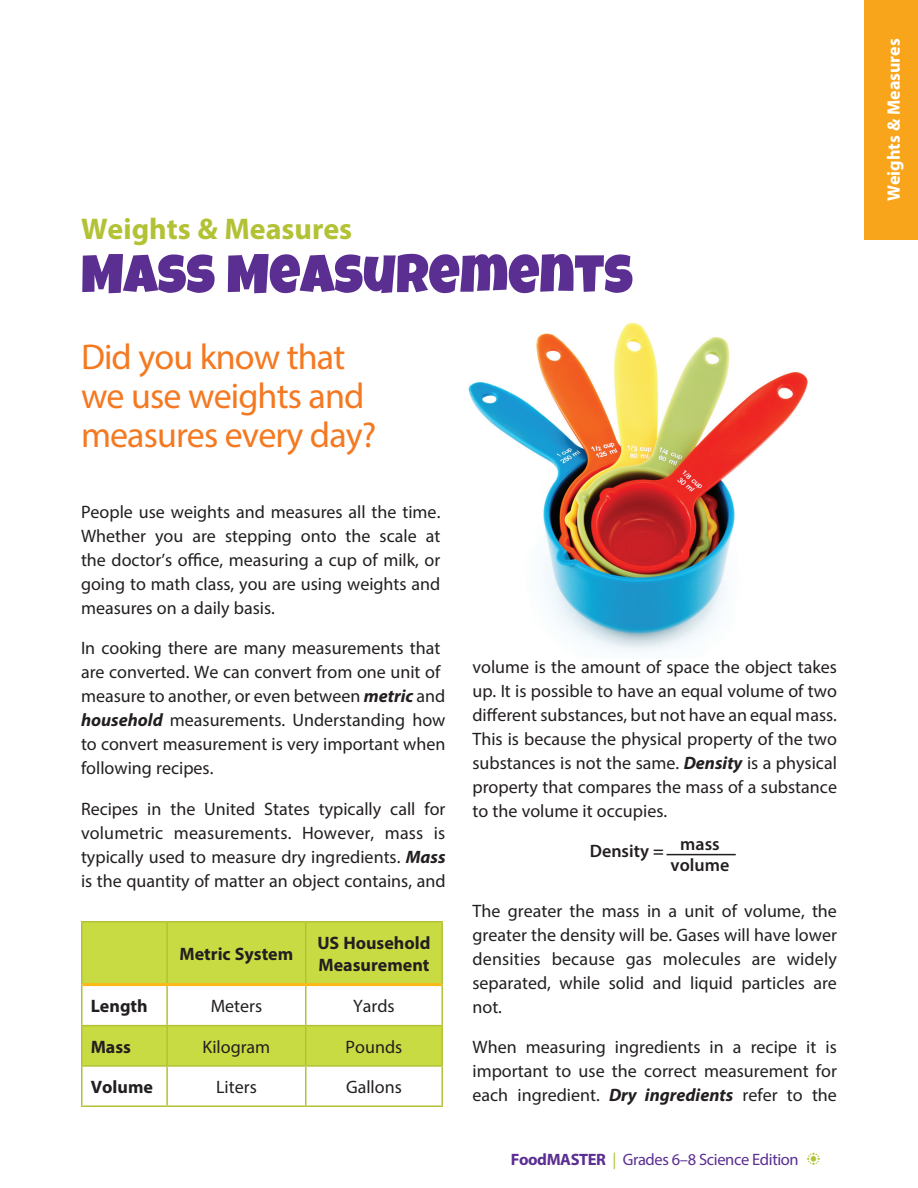
<style>
.page{position:relative;width:918px;height:1188px;background:#fff}
.page>*{position:absolute;margin:0;border:0;box-sizing:border-box;transform-origin:0 0}
.Chapter_Title{font:54px "Luckiest Guy";color:#5b2e91}
.Intro_Question{font:36px/39px "Myriad Pro";letter-spacing:-.025em;color:#f47921}
.Chapter{font:700 30px "Myriad Pro";color:#b3c135}
.body{font:18px/24px "Myriad Pro";color:#231f20;text-align:justify}
.t1{font:700 18px/21.6px "Myriad Pro";color:#231f20}
.body-2{font:600 18px "Myriad Pro";color:#231f20}
.t2{font:700 18px "Myriad Pro";color:#fff}
.t3{font:16.5px "Myriad Pro";letter-spacing:-.025em;color:#5b2e91}
.s1{font-weight:700;font-style:italic}
.s2{font-weight:700}
.s3{color:#b3c135}
.s4{font-family:"Monotype Sorts";font-size:18px;color:#b3c135}
</style>
<div class="page">
<div style="left:82px;top:923px;width:359px;height:60px;background:#c9db43"></div>
<svg style="left:82px;top:986px;width:359px;height:120px"></svg>
<hr style="left:81px;top:921px;width:86px;height:2px;background:#b3c135">
<hr style="left:81px;top:923px;width:1px;height:62px;background:#b3c135">
<hr style="left:167px;top:921px;width:139px;height:2px;background:#b3c135">
<hr style="left:166px;top:923px;width:2px;height:60px;background:#b3c135">
<hr style="left:306px;top:921px;width:137px;height:2px;background:#b3c135">
<hr style="left:305px;top:923px;width:1px;height:60px;background:#b3c135">
<hr style="left:441px;top:923px;width:2px;height:62px;background:#b3c135">
<hr style="left:81px;top:985px;width:1px;height:40px;background:#b3c135">
<hr style="left:166px;top:986px;width:2px;height:39px;background:#b3c135">
<hr style="left:305px;top:986px;width:1px;height:39px;background:#b3c135">
<hr style="left:441px;top:985px;width:2px;height:40px;background:#b3c135">
<hr style="left:81px;top:1025px;width:86px;height:1px;background:#b3c135">
<hr style="left:81px;top:1026px;width:1px;height:39px;background:#b3c135">
<hr style="left:167px;top:1025px;width:139px;height:1px;background:#b3c135">
<hr style="left:166px;top:1026px;width:2px;height:39px;background:#b3c135">
<hr style="left:306px;top:1025px;width:137px;height:1px;background:#b3c135">
<hr style="left:305px;top:1026px;width:1px;height:39px;background:#b3c135">
<hr style="left:441px;top:1026px;width:2px;height:39px;background:#b3c135">
<hr style="left:81px;top:1065px;width:86px;height:2px;background:#b3c135">
<hr style="left:81px;top:1067px;width:1px;height:39px;background:#b3c135">
<hr style="left:167px;top:1065px;width:139px;height:2px;background:#b3c135">
<hr style="left:166px;top:1067px;width:2px;height:39px;background:#b3c135">
<hr style="left:306px;top:1065px;width:137px;height:2px;background:#b3c135">
<hr style="left:305px;top:1067px;width:1px;height:39px;background:#b3c135">
<hr style="left:441px;top:1067px;width:2px;height:39px;background:#b3c135">
<hr style="left:81px;top:1106px;width:86px;height:1px;background:#b3c135">
<hr style="left:167px;top:1106px;width:139px;height:1px;background:#b3c135">
<hr style="left:306px;top:1106px;width:137px;height:1px;background:#b3c135">
<hr style="left:82px;top:983px;width:85px;height:3px;background:#fcb814">
<hr style="left:167px;top:983px;width:139px;height:3px;background:#fcb814">
<hr style="left:306px;top:983px;width:135px;height:3px;background:#fcb814">
<div style="left:864px;top:0;width:54px;height:240px;background:#f9a51b"></div>
<img style="left:468px;top:323px;width:340px;height:329px">
<hr style="left:667px;top:854px;width:69px;height:1px;background:#231f20">
<p class="Chapter" style="left:81px;top:209px;width:273px">Weights &amp; Measures</p>
<p class="Chapter_Title" style="left:81px;top:239px;width:553px">MASS MEASUREMENTS</p>
<p class="Intro_Question" style="left:81px;top:337px;width:297px">Did you know that we use weights and measures every day?</p>
<p class="body" style="left:81px;top:500px;width:361px">People use weights and measures all the time.<br>Whether you are stepping onto the scale at the doctor’s office, measuring a cup of milk, or going to math class, you are using weights and measures on a daily basis.</p>
<p class="body" style="left:81px;top:636px;width:366px;text-align:left">In cooking there are many measurements that are converted. We can convert from one unit of measure to another, or even between <span class="s1">metric</span> and <span class="s1">household</span> measurements. Understanding how to convert measurement is very important when following recipes.</p>
<p class="body" style="left:81px;top:796px;width:366px">Recipes in the United States typically call for volumetric measurements. However, mass is typically used to measure dry ingredients. <span class="s1">Mass </span>is the quantity of matter an object contains, and</p>
<p class="t1" style="left:180px;top:942px;width:115px">Metric System</p>
<p class="t1" style="left:317px;top:932px;width:115px">US Household<br>Measurement</p>
<p class="t1" style="left:91px;top:994px;width:58px">Length</p>
<p class="body" style="left:211px;top:994px;width:53px">Meters</p>
<p class="body" style="left:353px;top:994px;width:43px">Yards</p>
<p class="t1" style="left:91px;top:1035px;width:42px">Mass</p>
<p class="body" style="left:203px;top:1034px;width:69px">Kilogram</p>
<p class="body" style="left:346px;top:1034px;width:58px">Pounds</p>
<p class="t1" style="left:91px;top:1075px;width:64px">Volume</p>
<p class="body" style="left:216px;top:1075px;width:42px">Liters</p>
<p class="body" style="left:346px;top:1075px;width:57px">Gallons</p>
<p class="body" style="left:472px;top:655px;width:366px">volume is the amount of space the object takes up. It is possible to have an equal volume of two different substances, but not have an equal mass.<br>This is because the physical property of the two substances is not the same. <span class="s1">Density</span> is a physical property that compares the mass of a substance to the volume it occupies.</p>
<p class="body-2" style="left:590px;top:840px;width:131px">Density = mass</p>
<p class="body-2" style="left:671px;top:853px;width:60px">volume</p>
<p class="body" style="left:472px;top:898px;width:366px">The greater the mass in a unit of volume, the greater the density will be. Gases will have lower densities because gas molecules are widely separated, while solid and liquid particles are not.</p>
<p class="body" style="left:472px;top:1035px;width:366px">When measuring ingredients in a recipe it is important to use the correct measurement for each ingredient. <span class="s1">Dry ingredients</span> refer to the</p>
<p class="t3" style="left:511px;top:1149px;width:312px"><span class="s2">FoodMASTER</span> <span class="s3">|</span> Grades 6–8 Science Edition <span class="s4">b</span></p>
<p class="t2" style="left:882px;top:201px;width:164px;rotate:-90deg">Weights &amp; Measures</p>
</div>
